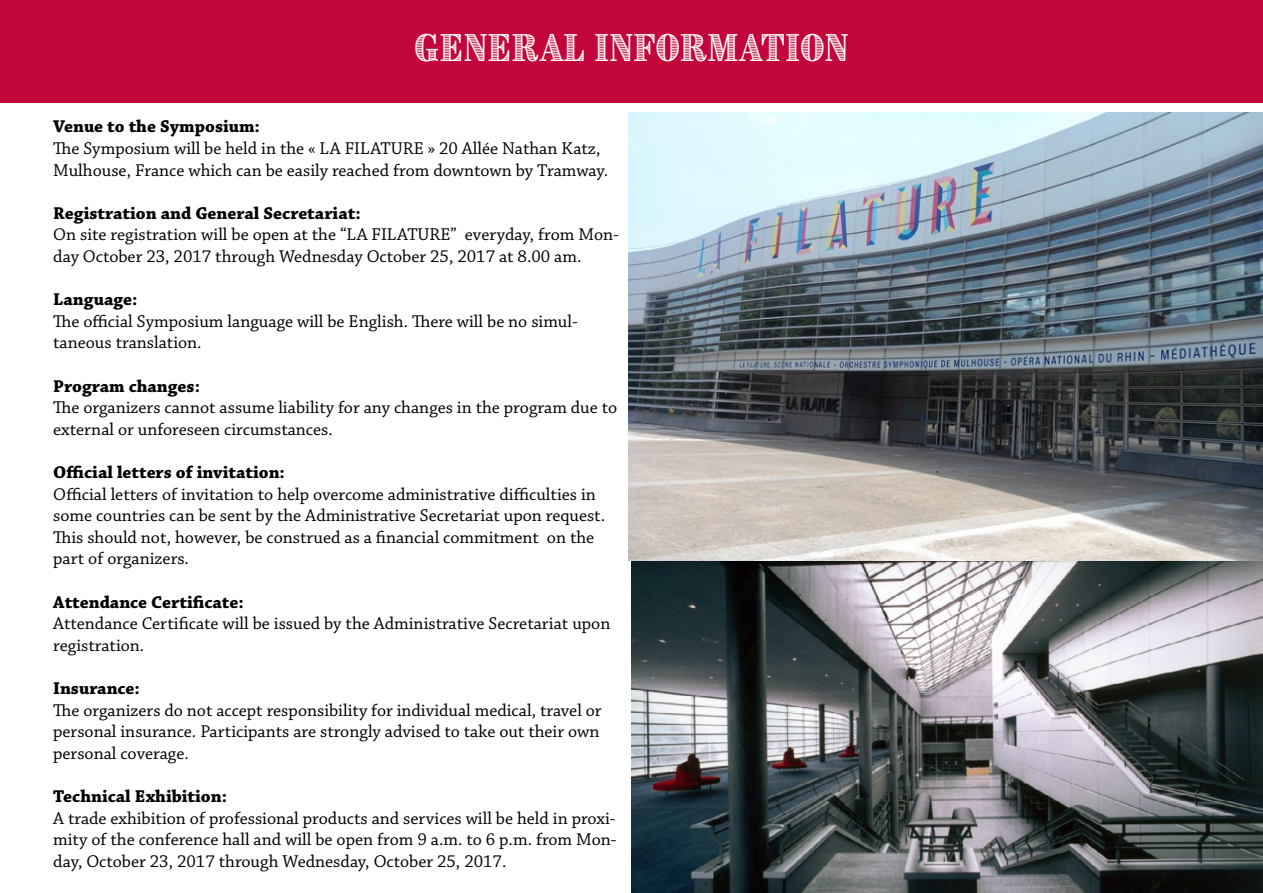
<style>
.page{position:relative;width:1263px;height:893px;background:#fff}
.page>*{position:absolute;margin:0;border:0;box-sizing:border-box;transform-origin:0 0}
.t1{font:33px "Brim Narrow Combined 1";color:#fff}
.t2{font:18px/21.6px "Chaparral Pro";color:#000}
.t3{font:700 18px "Chaparral Pro";color:#000}
</style>
<div class="page">
<div style="left:0;top:0;width:1263px;height:102px;background:#c2063b"></div>
<img style="left:631px;top:560px;width:632px;height:333px">
<img style="left:629px;top:113px;width:634px;height:447px">
<p class="t1" style="left:415px;top:25px;width:435px">GENERAL INFORMATION</p>
<p class="t3" style="left:53px;top:116px;width:208px">Venue to the Symposium:</p>
<p class="t2" style="left:53px;top:138px;width:557px">The Symposium will be held in the « LA FILATURE » 20 Allée Nathan Katz,<br>Mulhouse, France which can be easily reached from downtown by Tramway.</p>
<p class="t3" style="left:53px;top:202px;width:309px">Registration and General Secretariat:</p>
<p class="t2" style="left:53px;top:225px;width:567px">On site registration will be open at the “LA FILATURE” everyday, from Mon&shy;day October 23, 2017 through Wednesday October 25, 2017 at 8.00 am.</p>
<p class="t3" style="left:53px;top:289px;width:86px">Language:</p>
<p class="t2" style="left:53px;top:311px;width:526px">The official Symposium language will be English. There will be no simul&shy;taneous translation.</p>
<p class="t3" style="left:53px;top:375px;width:148px">Program changes:</p>
<p class="t2" style="left:53px;top:397px;width:565px">The organizers cannot assume liability for any changes in the program due to external or unforeseen circumstances.</p>
<p class="t3" style="left:53px;top:462px;width:233px">Official letters of invitation:</p>
<p class="t2" style="left:53px;top:484px;width:554px">Official letters of invitation to help overcome administrative difficulties in some countries can be sent by the Administrative Secretariat upon request.<br>This should not, however, be construed as a financial commitment on the part of organizers.</p>
<p class="t3" style="left:53px;top:591px;width:192px">Attendance Certificate:</p>
<p class="t2" style="left:53px;top:613px;width:559px">Attendance Certificate will be issued by the Administrative Secretariat upon registration.</p>
<p class="t3" style="left:53px;top:678px;width:88px">Insurance:</p>
<p class="t2" style="left:53px;top:700px;width:550px">The organizers do not accept responsibility for individual medical, travel or personal insurance. Participants are strongly advised to take out their own personal coverage.</p>
<p class="t3" style="left:53px;top:786px;width:175px">Technical Exhibition:</p>
<p class="t2" style="left:53px;top:808px;width:565px;text-align:justify">A trade exhibition of professional products and services will be held in proxi&shy;mity of the conference hall and will be open from 9 a.m. to 6 p.m. from Mon&shy;day, October 23, 2017 through Wednesday, October 25, 2017.</p>
</div>
